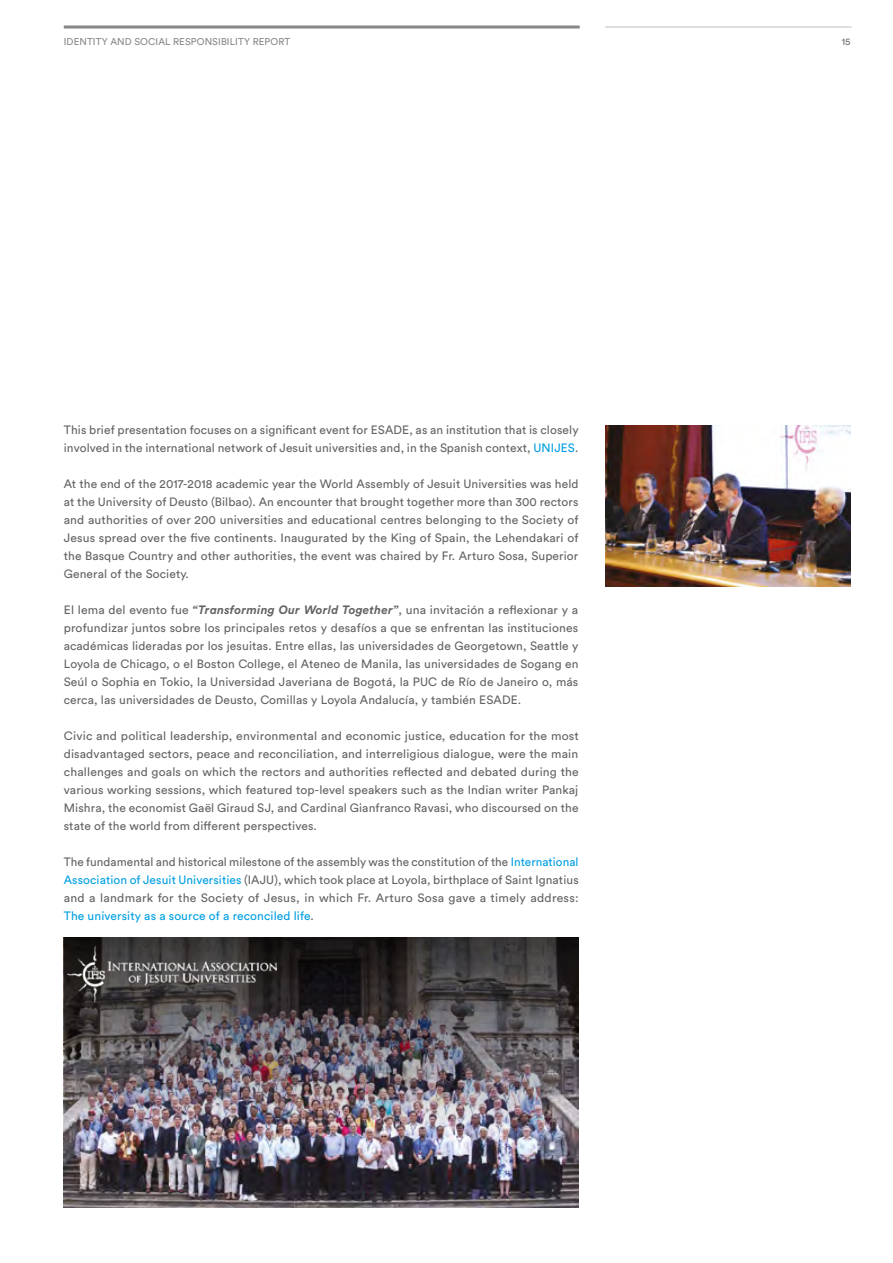
<style>
.page{position:relative;width:893px;height:1263px;background:#fff}
.page>*{position:absolute;margin:0;border:0;box-sizing:border-box;transform-origin:0 0}
.t1{font:12px/18px "Circular Std";letter-spacing:.01em;color:#646363;text-align:justify}
.t2{font:9.75px "Circular Std";letter-spacing:.01em;color:#878787}
.t3{font:9.75px "Circular Std";color:#706f6f}
.s1{color:#009fe3}
.s2{font-weight:700;font-style:italic}
</style>
<div class="page">
<hr style="left:64px;top:26px;width:516px;height:3px;background:#878787">
<hr style="left:605px;top:26px;width:246px;height:2px;background:#c6c6c6">
<hr style="left:0;top:0;width:1px;height:1263px;background:#00497c">
<img style="left:605px;top:425px;width:245px;height:162px">
<img style="left:64px;top:1142px;width:515px;height:66px">
<img style="left:64px;top:938px;width:515px;height:204px">
<img style="left:68px;top:946px;width:209px;height:56px">
<p class="t2" style="left:64px;top:36px;width:228px">IDENTITY AND SOCIAL RESPONSIBILITY REPORT</p>
<p class="t3" style="left:842px;top:36px;width:10px">15</p>
<p class="t1" style="left:64px;top:420px;width:516px">This brief presentation focuses on a significant event for ESADE, as an institution that is closely involved in the international network of Jesuit universities and, in the Spanish context, <span class="s1">UNIJES</span>.</p>
<p class="t1" style="left:64px;top:474px;width:516px">At the end of the 2017-2018 academic year the World Assembly of Jesuit Universities was held at the University of Deusto (Bilbao). An encounter that brought together more than 300 rectors and authorities of over 200 universities and educational centres belonging to the Society of Jesus spread over the five continents. Inaugurated by the King of Spain, the Lehendakari of the Basque Country and other authorities, the event was chaired by Fr. Arturo Sosa, Superior General of the Society.</p>
<p class="t1" style="left:64px;top:600px;width:516px">El lema del evento fue <span class="s2">“Transforming Our World Together”</span>, una invitación a reflexionar y a profundizar juntos sobre los principales retos y desafíos a que se enfrentan las instituciones académicas lideradas por los jesuitas. Entre ellas, las universidades de Georgetown, Seattle y Loyola de Chicago, o el Boston College, el Ateneo de Manila, las universidades de Sogang en Seúl o Sophia en Tokio, la Universidad Javeriana de Bogotá, la PUC de Río de Janeiro o, más cerca, las universidades de Deusto, Comillas y Loyola Andalucía, y también ESADE.</p>
<p class="t1" style="left:64px;top:726px;width:517px">Civic and political leadership, environmental and economic justice, education for the most disadvantaged sectors, peace and reconciliation, and interreligious dialogue, were the main challenges and goals on which the rectors and authorities reflected and debated during the various working sessions, which featured top-level speakers such as the Indian writer Pankaj Mishra, the economist Gaël Giraud SJ, and Cardinal Gianfranco Ravasi, who discoursed on the state of the world from different perspectives.</p>
<p class="t1" style="left:64px;top:852px;width:516px">The fundamental and historical milestone of the assembly was the constitution of the <span class="s1">International Association of Jesuit Universities</span> (IAJU), which took place at Loyola, birthplace of Saint Ignatius and a landmark for the Society of Jesus, in which Fr. Arturo Sosa gave a timely address:<br><span class="s1">The university as a source of a reconciled life</span>.</p>
</div>
